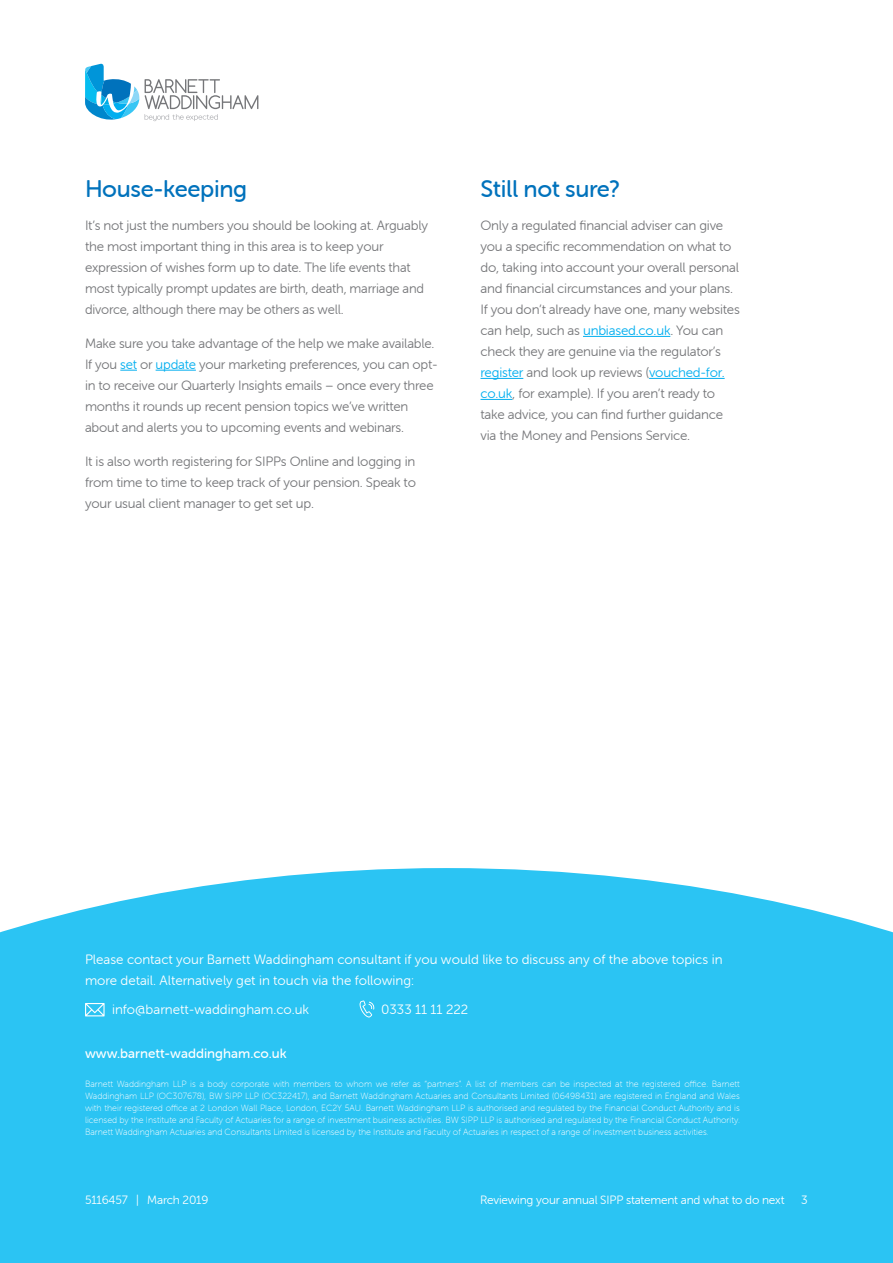
<style>
.page{position:relative;width:893px;height:1263px;background:#fff}
.page>*{position:absolute;margin:0;border:0;box-sizing:border-box;transform-origin:0 0}
.t1{font:24px "Museo Sans Rounded 500";letter-spacing:-.015em;color:#0072bc}
.t2{font:13.5px/21px "Museo Sans Rounded 300";letter-spacing:-.015em;color:#757679}
.t3{font:13.5px/21px "Museo Sans Rounded 300";color:#fff}
.t4{font:13.5px "Museo Sans Rounded 500";color:#fff}
.t5{font:12px "Museo Sans Rounded 300";letter-spacing:-.015em;color:#fff}
.t6{font:9px/12px "Museo Sans Rounded 100";color:#fff;text-align:justify}
.s1{color:#00aeef}
</style>
<div class="page">
<div style="left:0;top:868px;width:893px;height:395px;background:#2bc4f3"></div>
<svg style="left:85px;top:64px;width:173px;height:57px"></svg>
<svg style="left:85px;top:1003px;width:20px;height:13px"></svg>
<svg style="left:359px;top:1000px;width:16px;height:17px"></svg>
<svg style="left:120px;top:370px;width:17px;height:1px"></svg>
<hr style="left:156px;top:370px;width:40px;height:1px;background:#00aeef">
<hr style="left:583px;top:336px;width:87px;height:1px;background:#00aeef">
<hr style="left:480px;top:378px;width:43px;height:1px;background:#00aeef">
<hr style="left:649px;top:378px;width:76px;height:1px;background:#00aeef">
<hr style="left:480px;top:399px;width:32px;height:1px;background:#00aeef">
<p class="t1" style="left:85px;top:175px;width:164px">House-keeping</p>
<p class="t2" style="left:85px;top:215px;width:345px">It’s not just the numbers you should be looking at. Arguably the most important thing in this area is to keep your expression of wishes form up to date. The life events that most typically prompt updates are birth, death, marriage and divorce, although there may be others as well.</p>
<p class="t2" style="left:85px;top:333px;width:354px">Make sure you take advantage of the help we make available.<br>If you <span class="s1">set</span> or <span class="s1">update</span> your marketing preferences, you can opt&shy;in to receive our Quarterly Insights emails – once every three months it rounds up recent pension topics we’ve written about and alerts you to upcoming events and webinars.</p>
<p class="t2" style="left:85px;top:451px;width:332px;text-align:justify">It is also worth registering for SIPPs Online and logging in from time to time to keep track of your pension. Speak to your usual client manager to get set up.</p>
<p class="t1" style="left:480px;top:175px;width:141px">Still not sure?</p>
<p class="t2" style="left:480px;top:215px;width:261px">Only a regulated financial adviser can give you a specific recommendation on what to do, taking into account your overall personal and financial circumstances and your plans.<br>If you don’t already have one, many websites can help, such as <span class="s1">unbiased.co.uk</span>. You can check they are genuine via the regulator’s <span class="s1">register</span> and look up reviews (<span class="s1">vouched-for. co.uk</span>, for example). If you aren’t ready to take advice, you can find further guidance via the Money and Pensions Service.</p>
<p class="t3" style="left:85px;top:949px;width:639px">Please contact your Barnett Waddingham consultant if you would like to discuss any of the above topics in more detail. Alternatively get in touch via the following:</p>
<p class="t3" style="left:112px;top:999px;width:199px">info@barnett-waddingham.co.uk</p>
<p class="t3" style="left:381px;top:999px;width:89px">0333 11 11 222</p>
<p class="t4" style="left:85px;top:1046px;width:203px">www.barnett-waddingham.co.uk</p>
<p class="t6" style="left:85px;top:1078px;width:656px">Barnett Waddingham LLP is a body corporate with members to whom we refer as “partners”. A list of members can be inspected at the registered office. Barnett Waddingham LLP (OC307678), BW SIPP LLP (OC322417), and Barnett Waddingham Actuaries and Consultants Limited (06498431) are registered in England and Wales with their registered office at 2 London Wall Place, London, EC2Y 5AU. Barnett Waddingham LLP is authorised and regulated by the Financial Conduct Authority and is licensed by the Institute and Faculty of Actuaries for a range of investment business activities. BW SIPP LLP is authorised and regulated by the Financial Conduct Authority.<br>Barnett Waddingham Actuaries and Consultants Limited is licensed by the Institute and Faculty of Actuaries in respect of a range of investment business activities.</p>
<p class="t5" style="left:85px;top:1193px;width:125px">5116457 | March 2019</p>
<p class="t5" style="left:480px;top:1193px;width:306px">Reviewing your annual SIPP statement and what to do next</p>
<p class="t5" style="left:801px;top:1193px;width:8px">3</p>
</div>
